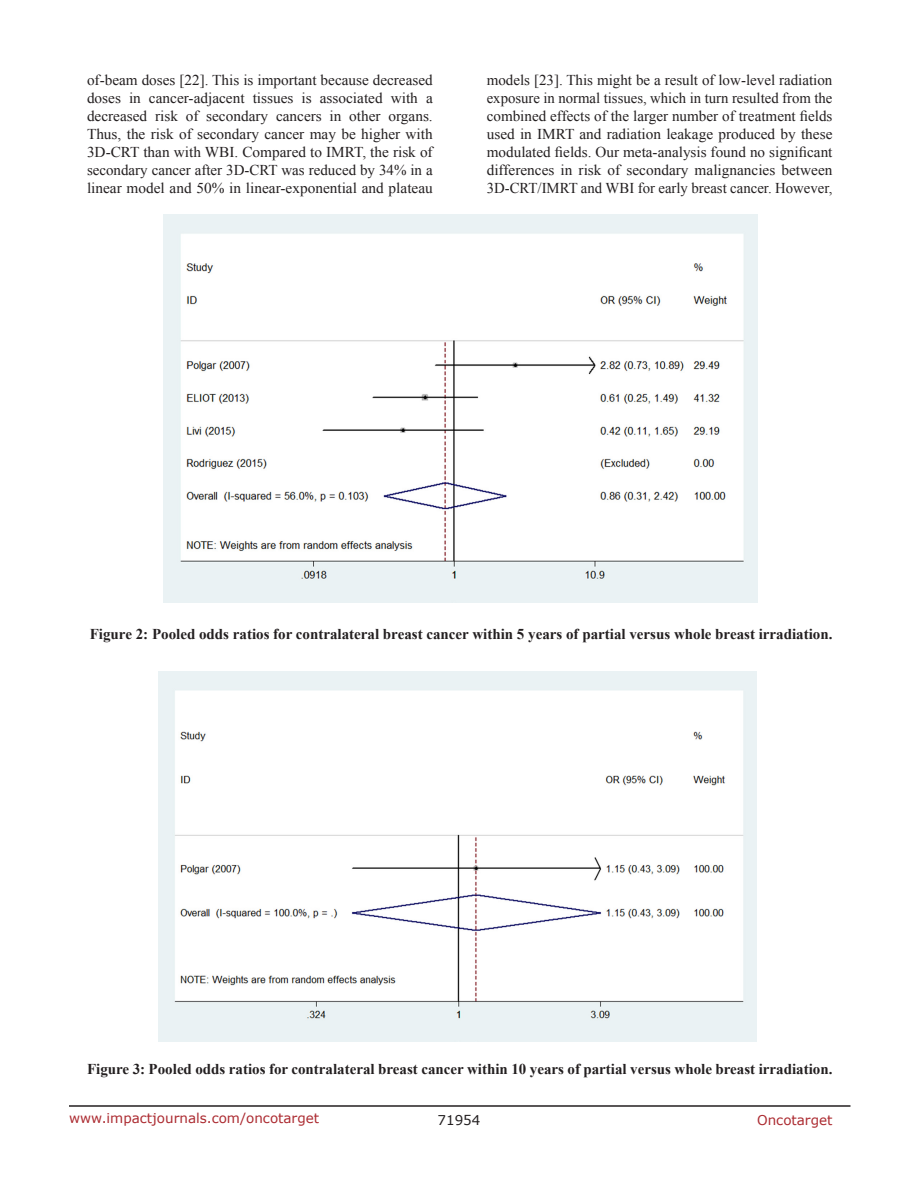
<style>
.page{position:relative;width:918px;height:1188px;background:#fff}
.page>*{position:absolute;margin:0;border:0;box-sizing:border-box;transform-origin:0 0}
.BodyText{font:15px/18px "Times New Roman";color:#231f20;text-align:justify}
.FigureText{font:700 15px "Times New Roman";color:#231f20}
.t1{font:13.5px "Verdana";color:#ac2b31}
.t2{font:13.5px "Verdana";color:#231f20}
</style>
<div class="page">
<hr style="left:69px;top:1105px;width:781px;height:2px;background:#231f20">
<img style="left:163px;top:215px;width:594px;height:388px">
<img style="left:158px;top:672px;width:598px;height:370px">
<p class="BodyText" style="left:87px;top:71px;width:347px">of-beam doses [22]. This is important because decreased doses in cancer-adjacent tissues is associated with a decreased risk of secondary cancers in other organs.<br>Thus, the risk of secondary cancer may be higher with 3D-CRT than with WBI. Compared to IMRT, the risk of secondary cancer after 3D-CRT was reduced by 34% in a linear model and 50% in linear-exponential and plateau</p>
<p class="BodyText" style="left:487px;top:71px;width:347px">models [23]. This might be a result of low-level radiation exposure in normal tissues, which in turn resulted from the combined effects of the larger number of treatment fields used in IMRT and radiation leakage produced by these modulated fields. Our meta-analysis found no significant differences in risk of secondary malignancies between 3D-CRT/IMRT and WBI for early breast cancer. However,</p>
<p class="FigureText" style="left:90px;top:624px;width:744px">Figure 2: Pooled odds ratios for contralateral breast cancer within 5 years of partial versus whole breast irradiation.</p>
<p class="FigureText" style="left:87px;top:1059px;width:747px">Figure 3: Pooled odds ratios for contralateral breast cancer within 10 years of partial versus whole breast irradiation.</p>
<p class="t1" style="left:69px;top:1109px;width:252px">www.impactjournals.com/oncotarget</p>
<p class="t2" style="left:438px;top:1111px;width:44px">71954</p>
<p class="t1" style="left:757px;top:1111px;width:77px">Oncotarget</p>
</div>
